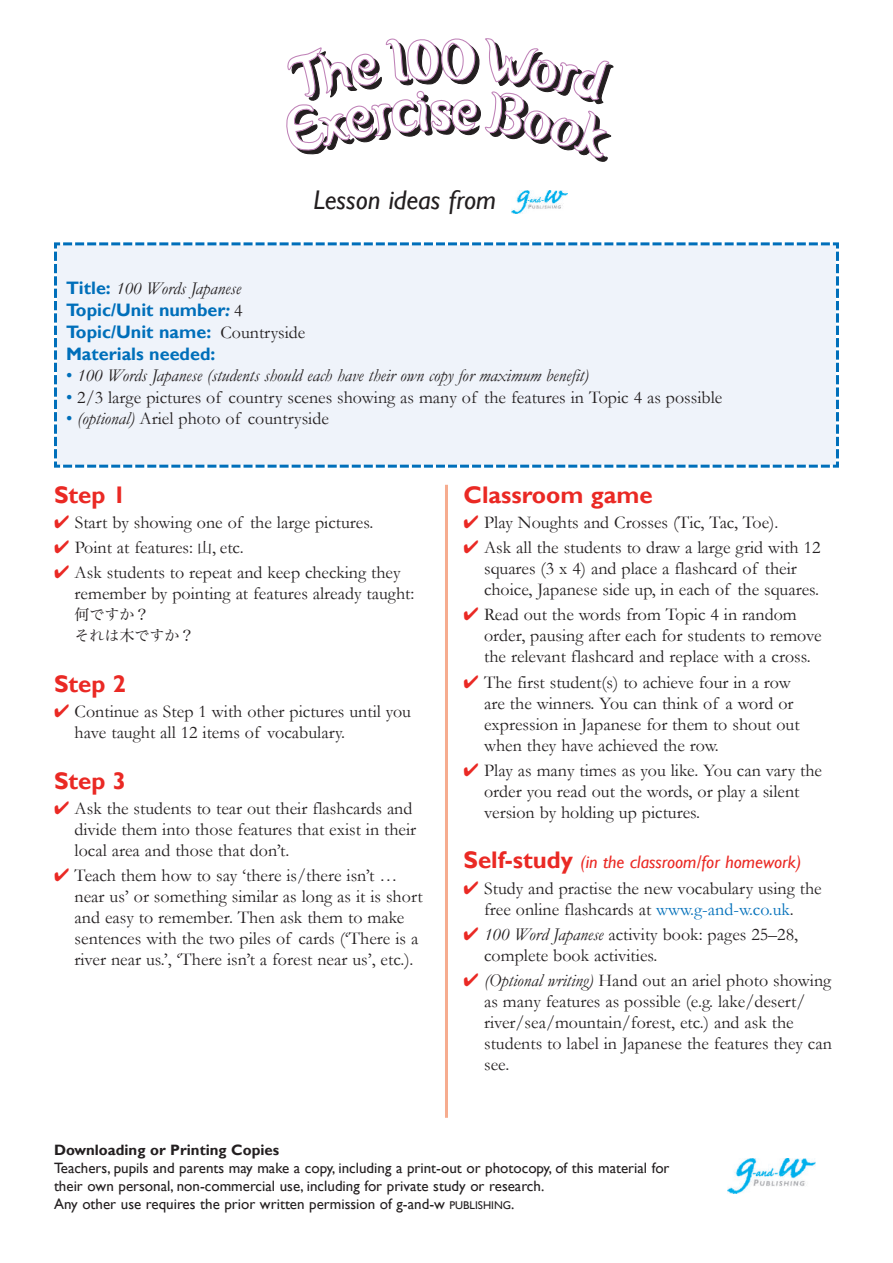
<style>
.page{position:relative;width:893px;height:1263px;background:#fff}
.page>*{position:absolute;margin:0;border:0;box-sizing:border-box;transform-origin:0 0}
.t1{font:italic 27px "Gill Sans";color:#231f20}
.t2{font:700 24px "Gill Sans";color:#ea2924}
.t3{font:18px/21px "Garamond";color:#231f20}
.t4{font:italic 18px "Garamond";color:#231f20}
.t5{font:700 18px/22.2px "Gill Sans";color:#006fba}
.t6{font:italic 18px "Gill Sans";color:#ea2924}
.t7{font:15px/18px "Gill Sans";color:#231f20}
.t8{font:700 15px "Gill Sans";color:#231f20}
.t9{font:15px/21px "Hira Min Pro W3";color:#231f20}
.s1{font-family:"Gill Sans";font-weight:700;font-style:normal;color:#006fba}
.s2{font-style:italic}
.s3{font-family:"Garamond";font-weight:400;color:#231f20}
.s4{font-style:normal;color:#006fba}
.s5{color:#006fba}
.s6{color:#ea2924}
.s7{font-family:"Hira Min Pro W3";font-size:15px}
.s8{font-weight:700;font-style:normal;font-size:24px}
.s9{font-size:11.25px}
</style>
<div class="page">
<svg style="left:286px;top:38px;width:328px;height:124px"></svg>
<img style="left:728px;top:1158px;width:88px;height:36px">
<div style="left:54px;top:242px;width:785px;height:226px;background:#eff3fa"></div>
<img style="left:511px;top:191px;width:56px;height:23px">
<hr style="left:445px;top:485px;width:3px;height:633px;background:#f6ac8f">
<h1 class="t1" style="left:313px;top:184px;width:184px">Lesson ideas from</h1>
<p class="t4" style="left:66px;top:278px;width:176px"><span class="s1">Title:</span> 100 Words Japanese</p>
<p class="t5" style="left:66px;top:298px;width:241px">Topic/Unit number<span class="s2">:</span> <span class="s3">4<br></span>Topic/Unit name: <span class="s3">Countryside<br></span>Materials needed:</p>
<p class="t4" style="left:66px;top:365px;width:524px"><span class="s4">•</span> 100 Words Japanese (students should each have their own copy for maximum benefit)</p>
<p class="t3" style="left:66px;top:387px;width:658px"><span class="s5">•</span> 2/3 large pictures of country scenes showing as many of the features in Topic 4 as possible</p>
<p class="t3" style="left:66px;top:408px;width:264px"><span class="s5">•</span> <span class="s2">(optional)</span> Ariel photo of countryside</p>
<h2 class="t2" style="left:54px;top:480px;width:74px">Step 1</h2>
<p class="t3" style="left:54px;top:512px;width:321px"><span class="s6">✔</span> Start by showing one of the large pictures.</p>
<p class="t3" style="left:54px;top:537px;width:191px"><span class="s6">✔</span> Point at features: <span class="s7">山</span>, etc.</p>
<p class="t3" style="left:75px;top:562px;width:341px;text-indent:-21px"><span class="s6">✔</span> Ask students to repeat and keep checking they remember by pointing at features already taught:</p>
<p class="t9" style="left:75px;top:603px;width:121px">何ですか？<br>それは木ですか？</p>
<h2 class="t2" style="left:54px;top:669px;width:74px">Step 2</h2>
<p class="t3" style="left:75px;top:701px;width:338px;text-indent:-21px"><span class="s6">✔</span> Continue as Step 1 with other pictures until you have taught all 12 items of vocabulary.</p>
<h2 class="t2" style="left:54px;top:766px;width:74px">Step 3</h2>
<p class="t3" style="left:75px;top:798px;width:343px;text-indent:-21px"><span class="s6">✔</span> Ask the students to tear out their flashcards and divide them into those features that exist in their local area and those that don’t.</p>
<p class="t3" style="left:75px;top:865px;width:349px;text-indent:-21px"><span class="s6">✔</span> Teach them how to say ‘there is/there isn’t … near us’ or something similar as long as it is short and easy to remember. Then ask them to make sentences with the two piles of cards (‘There is a river near us.’, ‘There isn’t a forest near us’, etc.).</p>
<h2 class="t2" style="left:463px;top:480px;width:191px">Classroom game</h2>
<p class="t3" style="left:463px;top:512px;width:316px"><span class="s6">✔</span> Play Noughts and Crosses (Tic, Tac, Toe).</p>
<p class="t3" style="left:484px;top:537px;width:338px;text-indent:-21px"><span class="s6">✔</span> Ask all the students to draw a large grid with 12 squares (3 x 4) and place a flashcard of their choice, Japanese side up, in each of the squares.</p>
<p class="t3" style="left:484px;top:604px;width:339px;text-indent:-21px"><span class="s6">✔</span> Read out the words from Topic 4 in random order, pausing after each for students to remove the relevant flashcard and replace with a cross.</p>
<p class="t3" style="left:484px;top:672px;width:317px;text-indent:-21px"><span class="s6">✔</span> The first student(s) to achieve four in a row are the winners. You can think of a word or expression in Japanese for them to shout out when they have achieved the row.</p>
<p class="t3" style="left:484px;top:760px;width:339px;text-indent:-21px"><span class="s6">✔</span> Play as many times as you like. You can vary the order you read out the words, or play a silent version by holding up pictures.</p>
<p class="t6" style="left:463px;top:852px;width:339px"><span class="s8">Self-study</span> (in the classroom/for homework)</p>
<p class="t3" style="left:463px;top:878px;width:360px;text-align:center"><span class="s6">✔</span> Study and practise the new vocabulary using the free online flashcards at <span class="s5">www.g-and-w.co.uk</span>.</p>
<p class="t3" style="left:484px;top:924px;width:315px;text-indent:-21px"><span class="s6">✔</span> <span class="s2">100 Word Japanese</span> activity book: pages 25–28, complete book activities.</p>
<p class="t3" style="left:484px;top:970px;width:349px;text-indent:-21px"><span class="s6">✔</span> <span class="s2">(Optional writing)</span> Hand out an ariel photo showing as many features as possible (e.g. lake/desert/ river/sea/mountain/forest, etc.) and ask the students to label in Japanese the features they can see.</p>
<p class="t8" style="left:54px;top:1141px;width:227px">Downloading or Printing Copies</p>
<p class="t7" style="left:54px;top:1159px;width:617px">Teachers, pupils and parents may make a copy, including a print-out or photocopy, of this material for their own personal, non-commercial use, including for private study or research.<br>Any other use requires the prior written permission of g-and-w <span class="s9">publishing</span>.</p>
</div>
